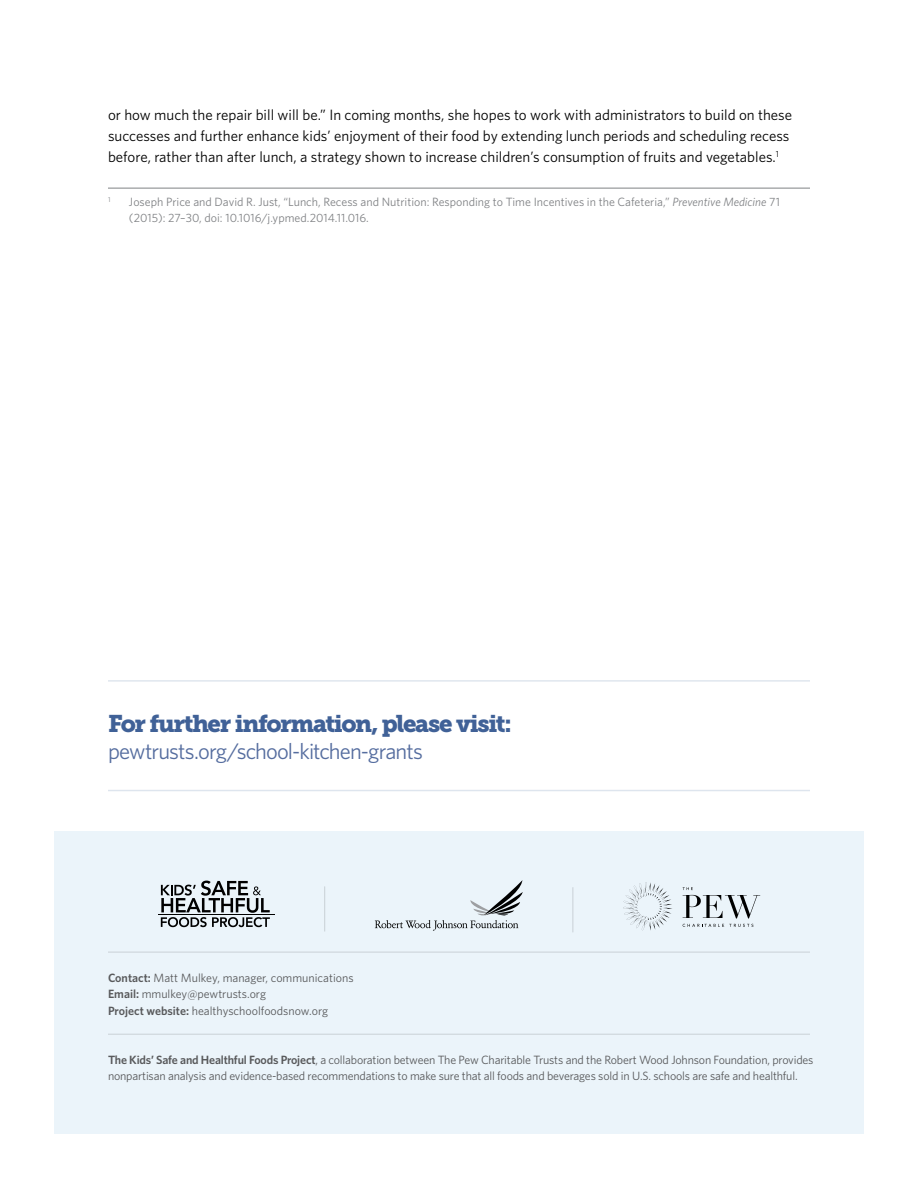
<style>
.page{position:relative;width:918px;height:1188px;background:#fff}
.page>*{position:absolute;margin:0;border:0;box-sizing:border-box;transform-origin:0 0}
.t1{font:24px "Museo Slab 900";letter-spacing:-.055em;color:#406197}
.t2{font:22.5px "Whitney";letter-spacing:-.04em;color:#556d9f}
.t3{font:15px/21px "Whitney";color:#000}
.t4{font:12px/16.5px "Whitney";letter-spacing:-.015em;color:#58595b}
.t5{font:12px/16.5px "Whitney";color:#808285}
.t6{font:7.05px "Whitney";color:#808285}
.s1{font-style:italic}
.s2{font-weight:600}
</style>
<div class="page">
<div style="left:54px;top:832px;width:810px;height:302px;background:#ebf4fa"></div>
<hr style="left:108px;top:680px;width:702px;height:2px;background:#27568f">
<hr style="left:108px;top:790px;width:702px;height:1px;background:#27568f">
<hr style="left:108px;top:1034px;width:702px;height:1px;background:#000">
<svg style="left:683px;top:924px;width:70px;height:3px"></svg>
<svg style="left:683px;top:887px;width:77px;height:31px"></svg>
<svg style="left:623px;top:882px;width:49px;height:49px"></svg>
<hr style="left:108px;top:952px;width:702px;height:1px;background:#000">
<hr style="left:573px;top:887px;width:1px;height:45px;background:#000">
<svg style="left:161px;top:881px;width:109px;height:46px"></svg>
<hr style="left:158px;top:915px;width:117px;height:1px;background:#000">
<hr style="left:324px;top:886px;width:1px;height:46px;background:#000">
<svg style="left:375px;top:880px;width:148px;height:51px"></svg>
<hr style="left:108px;top:188px;width:702px;height:1px;background:#808285">
<p class="t3" style="left:108px;top:104px;width:686px">or how much the repair bill will be.” In coming months, she hopes to work with administrators to build on these successes and further enhance kids’ enjoyment of their food by extending lunch periods and scheduling recess before, rather than after lunch, a strategy shown to increase children’s consumption of fruits and vegetables.<sup>1</sup></p>
<p class="t6" style="left:108px;top:195px;width:4px">1</p>
<p class="t5" style="left:129px;top:193px;width:652px">Joseph Price and David R. Just, “Lunch, Recess and Nutrition: Responding to Time Incentives in the Cafeteria,” <span class="s1">Preventive Medicine</span> 71 (2015): 27–30, doi: 10.1016/j.ypmed.2014.11.016.</p>
<h1 class="t1" style="left:108px;top:710px;width:405px">For further information, please visit:</h1>
<h2 class="t2" style="left:108px;top:736px;width:316px">pewtrusts.org/school-kitchen-grants</h2>
<p class="t4" style="left:108px;top:969px;width:247px"><span class="s2">Contact:</span> Matt Mulkey, manager, communications<br><span class="s2">Email:</span> mmulkey@pewtrusts.org<br><span class="s2">Project website:</span> healthyschoolfoodsnow.org</p>
<p class="t4" style="left:108px;top:1051px;width:707px"><span class="s2">The Kids’ Safe and Healthful Foods Project</span>, a collaboration between The Pew Charitable Trusts and the Robert Wood Johnson Foundation, provides nonpartisan analysis and evidence-based recommendations to make sure that all foods and beverages sold in U.S. schools are safe and healthful.</p>
</div>
